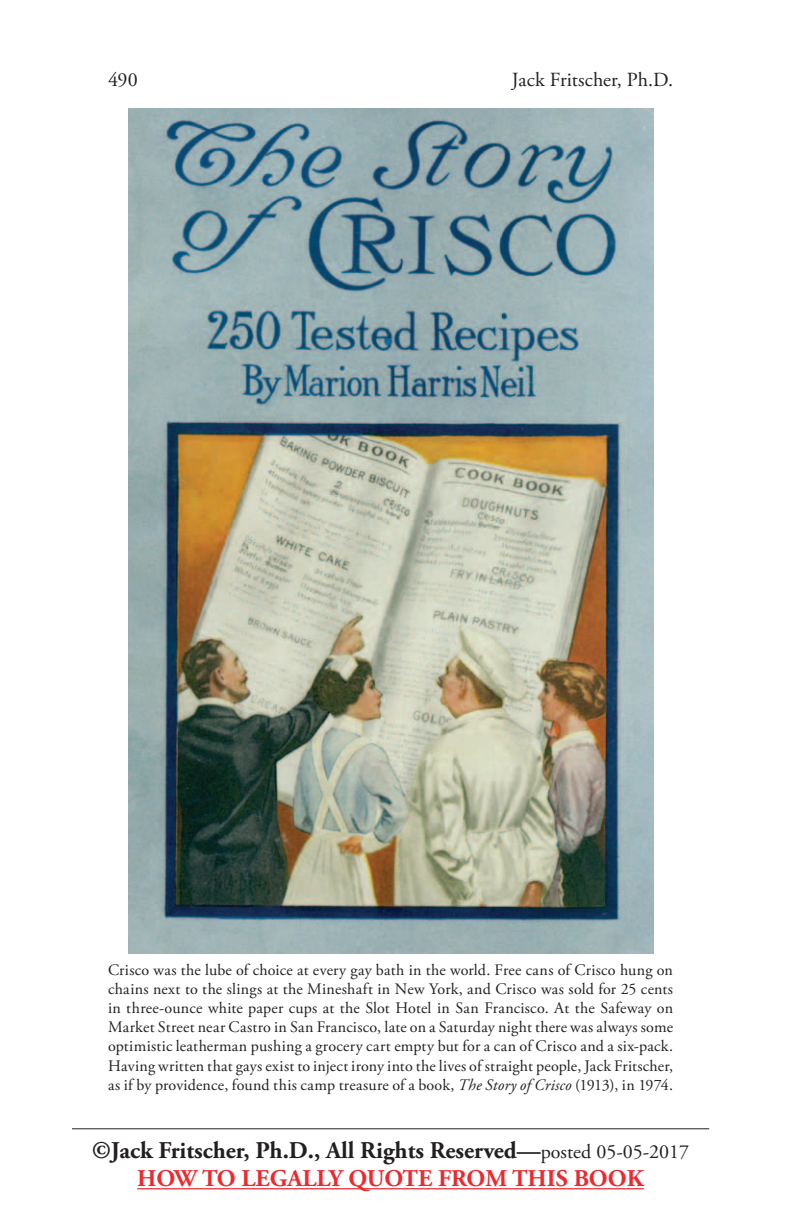
<style>
.page{position:relative;width:792px;height:1224px;background:#fff}
.page>*{position:absolute;margin:0;border:0;box-sizing:border-box;transform-origin:0 0}
.t1{font:700 24px/28.8px "Adobe Garamond Pro";color:#231f20;text-align:center}
.t2{font:20px "Adobe Garamond Pro";letter-spacing:.005em;color:#231f20}
.t3{font:16px/19.2px "Adobe Garamond Pro";letter-spacing:.01em;color:#231f20;text-align:justify}
.s1{font-style:italic}
.s2{font-weight:400;font-size:20px}
.s3{color:#ee292e}
</style>
<div class="page">
<hr style="left:137px;top:1188px;width:507px;height:1px;background:#ee292e">
<hr style="left:72px;top:1128px;width:637px;height:1px;background:#231f20">
<img style="left:128px;top:108px;width:525px;height:846px">
<p class="t2" style="left:108px;top:68px;width:31px">490</p>
<p class="t2" style="left:512px;top:68px;width:163px">Jack Fritscher, Ph.D.</p>
<p class="t3" style="left:108px;top:960px;width:567px">Crisco was the lube of choice at every gay bath in the world. Free cans of Crisco hung on chains next to the slings at the Mineshaft in New York, and Crisco was sold for 25 cents in three-ounce white paper cups at the Slot Hotel in San Francisco. At the Safeway on Market Street near Castro in San Francisco, late on a Saturday night there was always some optimistic leatherman pushing a grocery cart empty but for a can of Crisco and a six-pack.<br>Having written that gays exist to inject irony into the lives of straight people, Jack Fritscher, as if by providence, found this camp treasure of a book, <span class="s1">The Story of Crisco</span> (1913), in 1974.</p>
<h1 class="t1" style="left:92px;top:1136px;width:599px">©Jack Fritscher, Ph.D., All Rights Reserved—<span class="s2">posted 05-05-2017<br></span><span class="s3">HOW TO LEGALLY QUOTE FROM THIS BOOK</span></h1>
</div>
